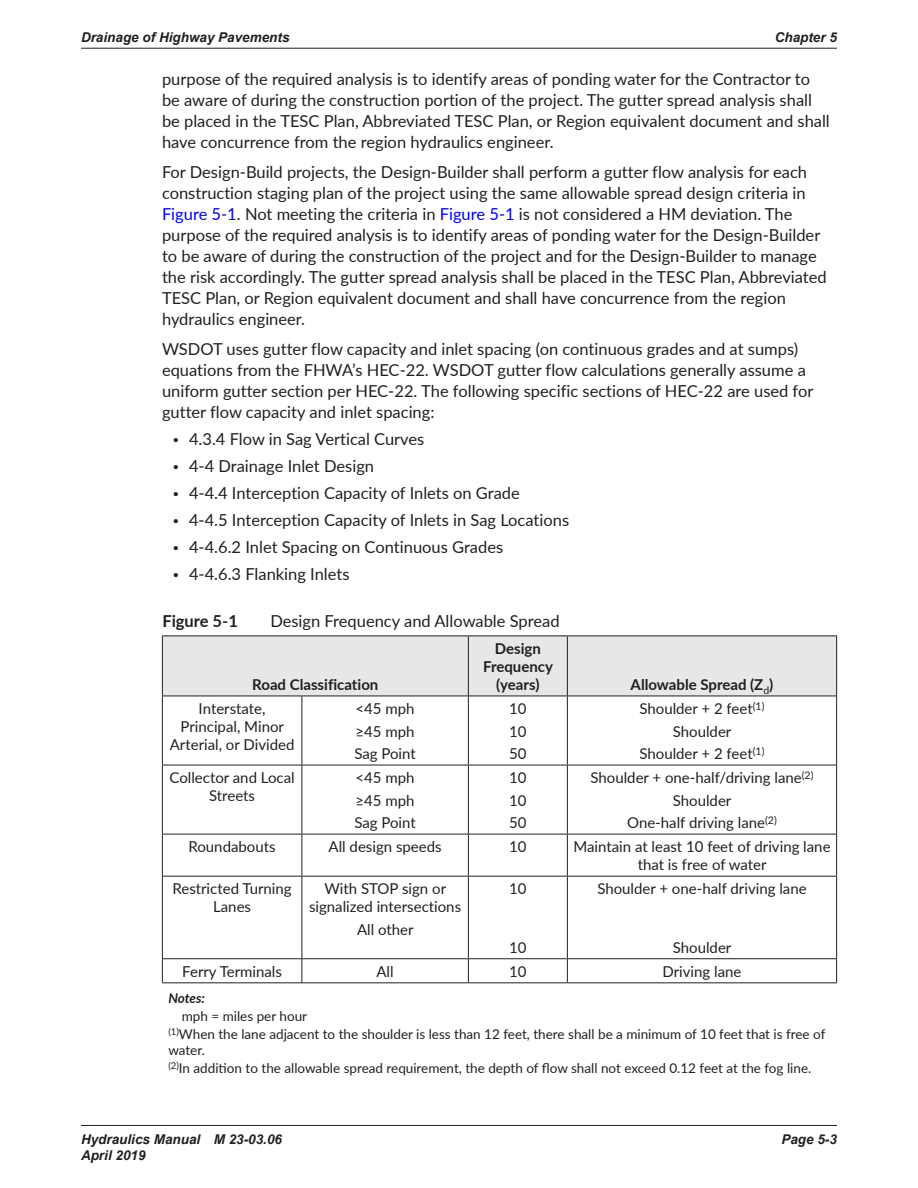
<style>
.page{position:relative;width:918px;height:1188px;background:#fff}
.page>*{position:absolute;margin:0;border:0;box-sizing:border-box;transform-origin:0 0}
.Body_Text{font:16.5px/21px "Lato";color:#231f20}
.Bullet{font:16.5px "Lato";color:#231f20}
.t1{font:700 16.5px "Lato";color:#231f20}
.Table_Centered{font:15px/18px "Lato";color:#231f20;text-align:center}
.Table_Centered-2{font:700 15px/18px "Lato";color:#231f20;text-align:center}
.Figure_Notes{font:13.5px/16.5px "Lato";color:#231f20}
.t2{font:italic 700 13.5px "Arial";color:#231f20}
.Where_-_Lato{font:13.5px "Lato";color:#231f20}
.Figure_Notes-2{font:italic 700 13.5px "Lato";letter-spacing:-.01em;color:#231f20}
.s1{color:#00f}
.s2{font-weight:100}
</style>
<div class="page">
<hr style="left:81px;top:48px;width:756px;height:1px;background:#231f20">
<hr style="left:81px;top:1125px;width:756px;height:1px;background:#231f20">
<div style="left:163px;top:637px;width:673px;height:59px;background:#e6e7e8"></div>
<hr style="left:468px;top:636px;width:1px;height:60px;background:#231f20">
<hr style="left:567px;top:636px;width:1px;height:60px;background:#231f20">
<hr style="left:302px;top:696px;width:1px;height:69px;background:#231f20">
<hr style="left:468px;top:696px;width:1px;height:69px;background:#231f20">
<hr style="left:567px;top:696px;width:1px;height:69px;background:#231f20">
<hr style="left:162px;top:765px;width:140px;height:1px;background:#231f20">
<hr style="left:302px;top:765px;width:166px;height:1px;background:#231f20">
<hr style="left:302px;top:765px;width:1px;height:69px;background:#231f20">
<hr style="left:468px;top:765px;width:99px;height:1px;background:#231f20">
<hr style="left:468px;top:765px;width:1px;height:69px;background:#231f20">
<hr style="left:567px;top:765px;width:270px;height:1px;background:#231f20">
<hr style="left:567px;top:765px;width:1px;height:69px;background:#231f20">
<hr style="left:162px;top:834px;width:140px;height:1px;background:#231f20">
<hr style="left:302px;top:834px;width:166px;height:1px;background:#231f20">
<hr style="left:302px;top:834px;width:1px;height:42px;background:#231f20">
<hr style="left:468px;top:834px;width:99px;height:1px;background:#231f20">
<hr style="left:468px;top:834px;width:1px;height:42px;background:#231f20">
<hr style="left:567px;top:834px;width:270px;height:1px;background:#231f20">
<hr style="left:567px;top:834px;width:1px;height:42px;background:#231f20">
<hr style="left:162px;top:876px;width:140px;height:1px;background:#231f20">
<hr style="left:302px;top:876px;width:166px;height:1px;background:#231f20">
<hr style="left:302px;top:877px;width:1px;height:81px;background:#231f20">
<hr style="left:468px;top:876px;width:99px;height:1px;background:#231f20">
<hr style="left:468px;top:877px;width:1px;height:81px;background:#231f20">
<hr style="left:567px;top:876px;width:270px;height:1px;background:#231f20">
<hr style="left:567px;top:877px;width:1px;height:81px;background:#231f20">
<svg style="left:302px;top:959px;width:1px;height:23px"></svg>
<svg style="left:468px;top:959px;width:1px;height:23px"></svg>
<svg style="left:567px;top:959px;width:1px;height:23px"></svg>
<hr style="left:162px;top:958px;width:140px;height:1px;background:#231f20">
<hr style="left:302px;top:958px;width:166px;height:1px;background:#231f20">
<hr style="left:468px;top:958px;width:99px;height:1px;background:#231f20">
<hr style="left:567px;top:958px;width:270px;height:1px;background:#231f20">
<hr style="left:162px;top:696px;width:1px;height:69px;background:#231f20">
<hr style="left:836px;top:696px;width:1px;height:69px;background:#231f20">
<hr style="left:162px;top:765px;width:1px;height:69px;background:#231f20">
<hr style="left:836px;top:765px;width:1px;height:69px;background:#231f20">
<hr style="left:162px;top:834px;width:1px;height:42px;background:#231f20">
<hr style="left:836px;top:834px;width:1px;height:42px;background:#231f20">
<hr style="left:162px;top:877px;width:1px;height:81px;background:#231f20">
<hr style="left:836px;top:877px;width:1px;height:81px;background:#231f20">
<svg style="left:162px;top:959px;width:1px;height:23px"></svg>
<svg style="left:836px;top:959px;width:1px;height:23px"></svg>
<hr style="left:162px;top:982px;width:140px;height:1px;background:#231f20">
<hr style="left:302px;top:982px;width:166px;height:1px;background:#231f20">
<hr style="left:468px;top:982px;width:99px;height:1px;background:#231f20">
<hr style="left:567px;top:982px;width:270px;height:1px;background:#231f20">
<hr style="left:162px;top:636px;width:1px;height:60px;background:#231f20">
<hr style="left:836px;top:636px;width:1px;height:60px;background:#231f20">
<hr style="left:162px;top:696px;width:140px;height:1px;background:#231f20">
<hr style="left:302px;top:696px;width:166px;height:1px;background:#231f20">
<hr style="left:468px;top:696px;width:99px;height:1px;background:#231f20">
<hr style="left:567px;top:696px;width:270px;height:1px;background:#231f20">
<hr style="left:162px;top:636px;width:140px;height:1px;background:#231f20">
<hr style="left:302px;top:636px;width:166px;height:1px;background:#231f20">
<hr style="left:468px;top:636px;width:99px;height:1px;background:#231f20">
<hr style="left:567px;top:636px;width:270px;height:1px;background:#231f20">
<p class="t2" style="left:81px;top:28px;width:210px">Drainage of Highway Pavements</p>
<p class="t2" style="left:775px;top:28px;width:64px">Chapter 5</p>
<p class="Body_Text" style="left:162px;top:68px;width:669px">purpose of the required analysis is to identify areas of ponding water for the Contractor to be aware of during the construction portion of the project. The gutter spread analysis shall be placed in the TESC Plan, Abbreviated TESC Plan, or Region equivalent document and shall have concurrence from the region hydraulics engineer.</p>
<p class="Body_Text" style="left:162px;top:161px;width:666px">For Design-Build projects, the Design-Builder shall perform a gutter flow analysis for each construction staging plan of the project using the same allowable spread design criteria in <span class="s1">Figure 5-1</span>. Not meeting the criteria in <span class="s1">Figure 5-1</span> is not considered a HM deviation. The purpose of the required analysis is to identify areas of ponding water for the Design-Builder to be aware of during the construction of the project and for the Design-Builder to manage the risk accordingly. The gutter spread analysis shall be placed in the TESC Plan, Abbreviated TESC Plan, or Region equivalent document and shall have concurrence from the region hydraulics engineer.</p>
<p class="Body_Text" style="left:162px;top:338px;width:653px">WSDOT uses gutter flow capacity and inlet spacing (on continuous grades and at sumps) equations from the FHWA’s HEC-22. WSDOT gutter flow calculations generally assume a uniform gutter section per HEC-22. The following specific sections of HEC-22 are used for gutter flow capacity and inlet spacing:</p>
<p class="Bullet" style="left:171px;top:427px;width:255px"><span class="s2">•</span> 4.3.4 Flow in Sag Vertical Curves</p>
<p class="Bullet" style="left:171px;top:454px;width:205px"><span class="s2">•</span> 4-4 Drainage Inlet Design</p>
<p class="Bullet" style="left:171px;top:481px;width:350px"><span class="s2">•</span> 4-4.4 Interception Capacity of Inlets on Grade</p>
<p class="Bullet" style="left:171px;top:508px;width:400px"><span class="s2">•</span> 4-4.5 Interception Capacity of Inlets in Sag Locations</p>
<p class="Bullet" style="left:171px;top:535px;width:334px"><span class="s2">•</span> 4-4.6.2 Inlet Spacing on Continuous Grades</p>
<p class="Bullet" style="left:171px;top:562px;width:180px"><span class="s2">•</span> 4-4.6.3 Flanking Inlets</p>
<p class="t1" style="left:162px;top:609px;width:77px">Figure 5-1</p>
<p class="Body_Text" style="left:270px;top:610px;width:291px">Design Frequency and Allowable Spread</p>
<p class="Table_Centered-2" style="left:252px;top:675px;width:128px">Road Classification</p>
<p class="Table_Centered" style="left:170px;top:699px;width:126px">Interstate,<br>Principal, Minor<br>Arterial, or Divided</p>
<p class="Table_Centered" style="left:356px;top:699px;width:61px">&lt;45 mph</p>
<p class="Table_Centered" style="left:356px;top:721px;width:61px">≥45 mph</p>
<p class="Table_Centered" style="left:354px;top:744px;width:63px">Sag Point</p>
<p class="Table_Centered" style="left:170px;top:768px;width:127px">Collector and Local<br>Streets</p>
<p class="Table_Centered" style="left:356px;top:768px;width:61px">&lt;45 mph</p>
<p class="Table_Centered" style="left:356px;top:791px;width:61px">≥45 mph</p>
<p class="Table_Centered" style="left:354px;top:813px;width:63px">Sag Point</p>
<p class="Table_Centered-2" style="left:483px;top:639px;width:71px">Design<br>Frequency (years)</p>
<p class="Table_Centered" style="left:509px;top:699px;width:19px">10</p>
<p class="Table_Centered" style="left:509px;top:721px;width:19px">10</p>
<p class="Table_Centered" style="left:509px;top:744px;width:19px">50</p>
<p class="Table_Centered" style="left:509px;top:768px;width:19px">10</p>
<p class="Table_Centered" style="left:509px;top:791px;width:19px">10</p>
<p class="Table_Centered" style="left:509px;top:813px;width:19px">50</p>
<p class="Table_Centered-2" style="left:631px;top:675px;width:144px">Allowable Spread (Z<sub>d</sub>)</p>
<p class="Table_Centered" style="left:639px;top:699px;width:127px">Shoulder + 2 feet<sup>(1)</sup></p>
<p class="Table_Centered" style="left:673px;top:721px;width:60px">Shoulder</p>
<p class="Table_Centered" style="left:639px;top:744px;width:127px">Shoulder + 2 feet<sup>(1)</sup></p>
<p class="Table_Centered" style="left:590px;top:768px;width:225px">Shoulder + one-half/driving lane<sup>(2)</sup></p>
<p class="Table_Centered" style="left:673px;top:791px;width:60px">Shoulder</p>
<p class="Table_Centered" style="left:627px;top:813px;width:151px">One-half driving lane<sup>(2)</sup></p>
<p class="Table_Centered" style="left:189px;top:837px;width:89px">Roundabouts</p>
<p class="Table_Centered" style="left:329px;top:837px;width:115px">All design speeds</p>
<p class="Table_Centered" style="left:509px;top:837px;width:19px">10</p>
<p class="Table_Centered" style="left:573px;top:837px;width:259px">Maintain at least 10 feet of driving lane that is free of water</p>
<p class="Table_Centered" style="left:173px;top:879px;width:121px">Restricted Turning<br>Lanes</p>
<p class="Table_Centered" style="left:309px;top:879px;width:154px">With STOP sign or signalized intersections</p>
<p class="Table_Centered" style="left:357px;top:920px;width:58px">All other</p>
<p class="Table_Centered" style="left:597px;top:879px;width:211px">Shoulder + one-half driving lane</p>
<p class="Table_Centered" style="left:509px;top:879px;width:19px">10</p>
<p class="Table_Centered" style="left:509px;top:938px;width:19px">10</p>
<p class="Table_Centered" style="left:673px;top:938px;width:60px">Shoulder</p>
<p class="Table_Centered" style="left:182px;top:962px;width:101px">Ferry Terminals</p>
<p class="Table_Centered" style="left:377px;top:962px;width:19px">All</p>
<p class="Table_Centered" style="left:509px;top:962px;width:19px">10</p>
<p class="Table_Centered" style="left:663px;top:962px;width:80px">Driving lane</p>
<p class="Figure_Notes-2" style="left:168px;top:988px;width:38px">Notes:</p>
<p class="Where_-_Lato" style="left:182px;top:1006px;width:127px">mph = miles per hour</p>
<p class="Figure_Notes" style="left:168px;top:1025px;width:659px"><sup>(1)</sup>When the lane adjacent to the shoulder is less than 12 feet, there shall be a minimum of 10 feet that is free of water.</p>
<p class="Figure_Notes" style="left:168px;top:1059px;width:644px"><sup>(2)</sup>In addition to the allowable spread requirement, the depth of flow shall not exceed 0.12 feet at the fog line.</p>
<p class="t2" style="left:81px;top:1130px;width:203px">Hydraulics Manual M 23-03.06</p>
<p class="t2" style="left:781px;top:1130px;width:57px">Page 5-3</p>
<p class="t2" style="left:81px;top:1147px;width:66px">April 2019</p>
</div>
